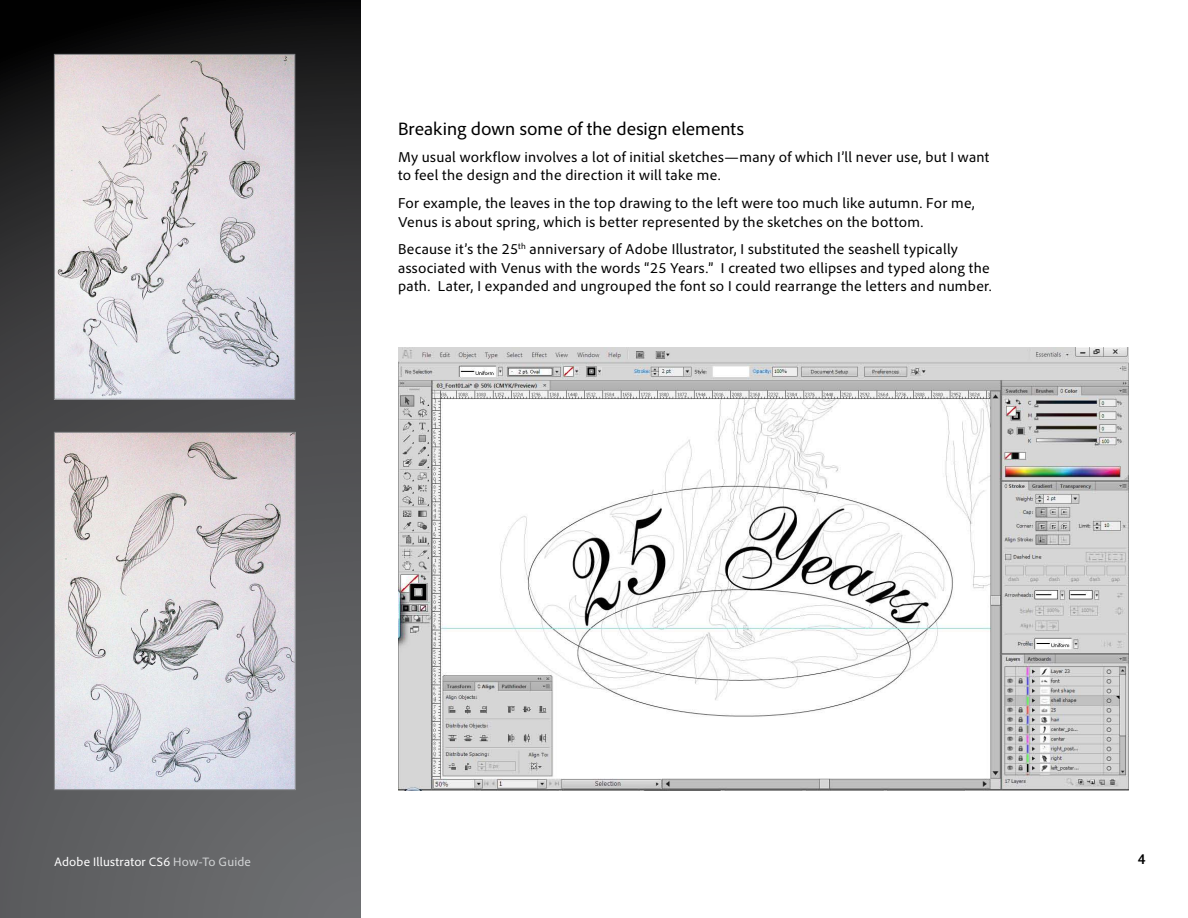
<style>
.page{position:relative;width:1188px;height:918px;background:#fff}
.page>*{position:absolute;margin:0;border:0;box-sizing:border-box;transform-origin:0 0}
.Text__Body{font:18.75px "Adobe Clean";color:#000}
.Text__Body-2{font:15px/18.8px "Adobe Clean";letter-spacing:.02em;color:#000}
.t1{font:700 semi-condensed 15px "Adobe Clean";color:#000}
.Header_-_product_nam{font:12.75px "Adobe Clean";letter-spacing:.015em;color:#fff}
.s1{color:#d1d3d4}
</style>
<div class="page">
<svg style="left:0;top:0;width:361px;height:918px;background:#474749"></svg>
<img style="left:398px;top:347px;width:730px;height:443px">
<img style="left:56px;top:434px;width:238px;height:354px">
<div style="left:54px;top:432px;width:242px;height:358px;border:1px solid #808285"></div>
<img style="left:56px;top:56px;width:237px;height:342px">
<div style="left:54px;top:54px;width:241px;height:346px;border:1px solid #808285"></div>
<p class="Text__Body" style="left:398px;top:118px;width:348px">Breaking down some of the design elements</p>
<p class="Text__Body-2" style="left:398px;top:147px;width:593px">My usual workflow involves a lot of initial sketches—many of which I’ll never use, but I want to feel the design and the direction it will take me.</p>
<p class="Text__Body-2" style="left:398px;top:193px;width:578px">For example, the leaves in the top drawing to the left were too much like autumn. For me,<br>Venus is about spring, which is better represented by the sketches on the bottom.</p>
<p class="Text__Body-2" style="left:398px;top:239px;width:595px">Because it’s the 25<sup>th</sup> anniversary of Adobe Illustrator, I substituted the seashell typically associated with Venus with the words “25 Years.” I created two ellipses and typed along the path. Later, I expanded and ungrouped the font so I could rearrange the letters and number.</p>
<p class="Header_-_product_nam" style="left:54px;top:854px;width:199px">Adobe Illustrator CS6 <span class="s1">How-To Guide</span></p>
<p class="t1" style="left:1138px;top:850px;width:9px">4</p>
</div>
